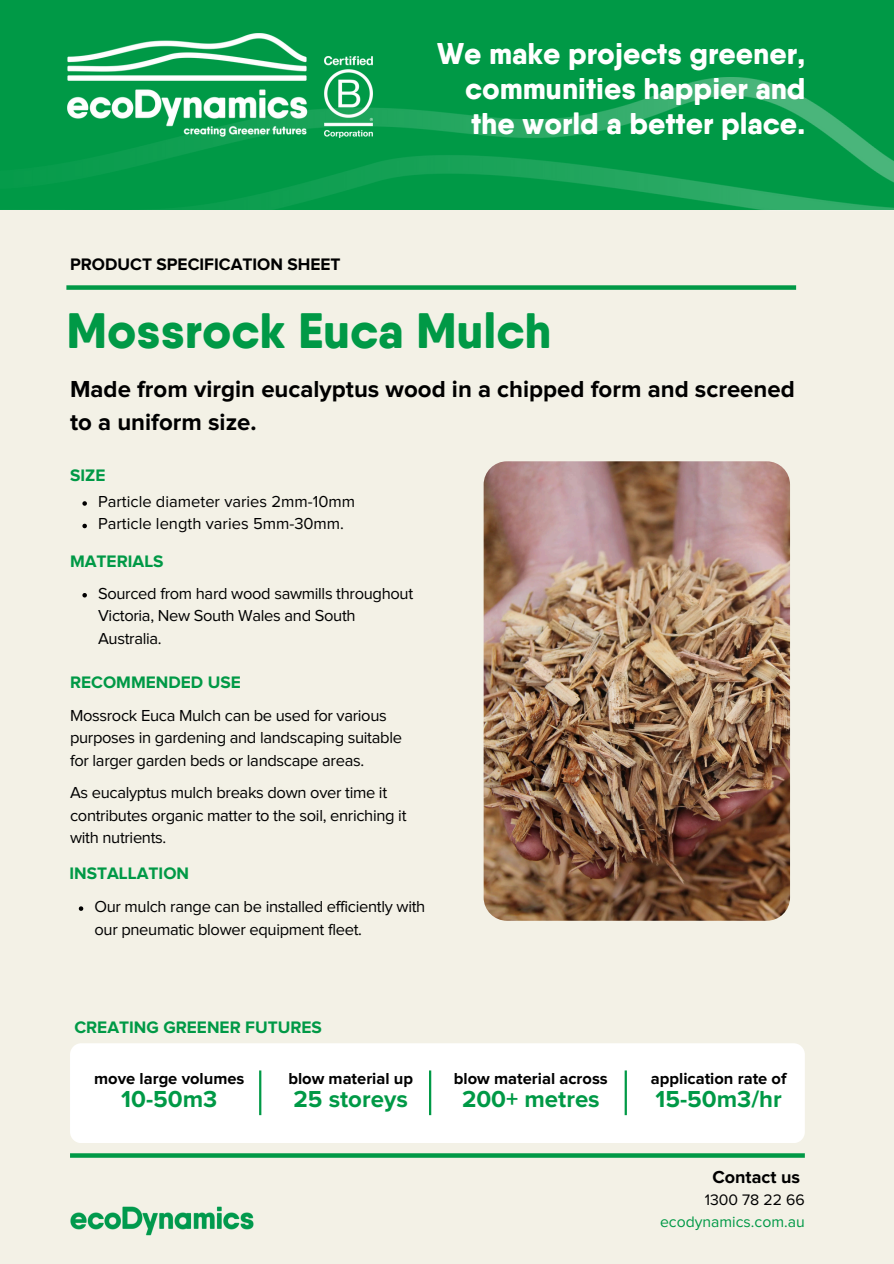
<style>
.page{position:relative;width:894px;height:1264px;background:#fff}
.page>*{position:absolute;margin:0;border:0;box-sizing:border-box;transform-origin:0 0}
.t1{font:800 49.65px "Qanelas Soft";color:#009946}
.t2{font:800 30px/34.8px "Qanelas Soft";color:#fff;text-align:justify}
.t3{font:700 24px/32.7px "Proxima Nova";color:#000}
.t4{font:700 24px "Proxima Nova";color:#009946}
.t5{font:700 18px "Proxima Nova";color:#000}
.t6{font:700 17.25px "Proxima Nova";color:#009946}
.t7{font:700 17.25px "Proxima Nova";color:#000}
.t8{font:16.5px/22.5px "Proxima Nova";letter-spacing:-.02em;color:#000}
.t9{font:700 16.5px "Proxima Nova";color:#000}
.t10{font:16.5px "Proxima Nova";color:#000}
.t11{font:15.75px "Proxima Nova";color:#009946}
.t12{font:15.75px "Proxima Nova";color:#000}
</style>
<div class="page">
<div style="left:0;top:0;width:893px;height:1263px;background:#f3f1e6"></div>
<img style="left:70px;top:1206px;width:183px;height:29px">
<svg style="left:70px;top:1153px;width:734px;height:4px;background:#109e50"></svg>
<div style="left:66px;top:285px;width:729px;height:5px;background:#009946"></div>
<img style="left:483px;top:461px;width:306px;height:459px;border-radius:23px">
<svg style="left:82px;top:593px;width:5px;height:4px"></svg>
<svg style="left:82px;top:501px;width:5px;height:4px"></svg>
<svg style="left:82px;top:523px;width:5px;height:5px"></svg>
<div style="left:0;top:0;width:893px;height:210px;background:#009946"></div>
<img style="left:86px;top:77px;width:807px;height:133px">
<svg style="left:79px;top:906px;width:4px;height:4px"></svg>
<div style="left:70px;top:1043px;width:734px;height:100px;background:#fff;border-radius:11px"></div>
<hr style="left:259px;top:1070px;width:2px;height:45px;background:#009946">
<hr style="left:429px;top:1070px;width:2px;height:45px;background:#009946">
<hr style="left:624px;top:1070px;width:2px;height:45px;background:#009946">
<img style="left:67px;top:33px;width:240px;height:105px">
<img style="left:324px;top:57px;width:48px;height:81px">
<h4 class="t7" style="left:70px;top:257px;width:272px">PRODUCT SPECIFICATION SHEET</h4>
<p class="t2" style="left:465px;top:36px;width:341px;text-indent:-28px">We make projects greener, communities happier and the world a better place.</p>
<h1 class="t1" style="left:66px;top:299px;width:486px">Mossrock Euca Mulch</h1>
<h3 class="t3" style="left:70px;top:374px;width:726px">Made from virgin eucalyptus wood in a chipped form and screened to a uniform size.</h3>
<p class="t6" style="left:70px;top:467px;width:37px">SIZE</p>
<p class="t10" style="left:98px;top:494px;width:258px">Particle diameter varies 2mm-10mm</p>
<p class="t10" style="left:98px;top:516px;width:247px">Particle length varies 5mm-30mm.</p>
<h4 class="t6" style="left:70px;top:553px;width:95px">MATERIALS</h4>
<h4 class="t8" style="left:98px;top:582px;width:316px">Sourced from hard wood sawmills throughout<br>Victoria, New South Wales and South<br>Australia.</h4>
<h4 class="t6" style="left:70px;top:674px;width:172px">RECOMMENDED USE</h4>
<p class="t8" style="left:70px;top:704px;width:333px">Mossrock Euca Mulch can be used for various purposes in gardening and landscaping suitable for larger garden beds or landscape areas.</p>
<p class="t8" style="left:70px;top:782px;width:338px">As eucalyptus mulch breaks down over time it contributes organic matter to the soil, enriching it with nutrients.</p>
<p class="t6" style="left:69px;top:865px;width:121px">INSTALLATION</p>
<p class="t8" style="left:94px;top:896px;width:332px">Our mulch range can be installed efficiently with our pneumatic blower equipment fleet.</p>
<h5 class="t6" style="left:74px;top:1018px;width:249px">CREATING GREENER FUTURES</h5>
<h5 class="t9" style="left:94px;top:1071px;width:152px">move large volumes</h5>
<h5 class="t4" style="left:121px;top:1087px;width:97px">10-50m3</h5>
<h4 class="t9" style="left:288px;top:1071px;width:126px">blow material up</h4>
<h4 class="t4" style="left:293px;top:1087px;width:116px">25 storeys</h4>
<h5 class="t9" style="left:454px;top:1071px;width:155px">blow material across</h5>
<h5 class="t4" style="left:462px;top:1087px;width:139px">200+ metres</h5>
<h5 class="t9" style="left:650px;top:1071px;width:137px">application rate of</h5>
<h5 class="t4" style="left:655px;top:1087px;width:128px">15-50m3/hr</h5>
<p class="t5" style="left:712px;top:1168px;width:89px">Contact us</p>
<p class="t12" style="left:704px;top:1192px;width:102px">1300 78 22 66</p>
<h4 class="t11" style="left:659px;top:1214px;width:146px">ecodynamics.com.au</h4>
</div>
